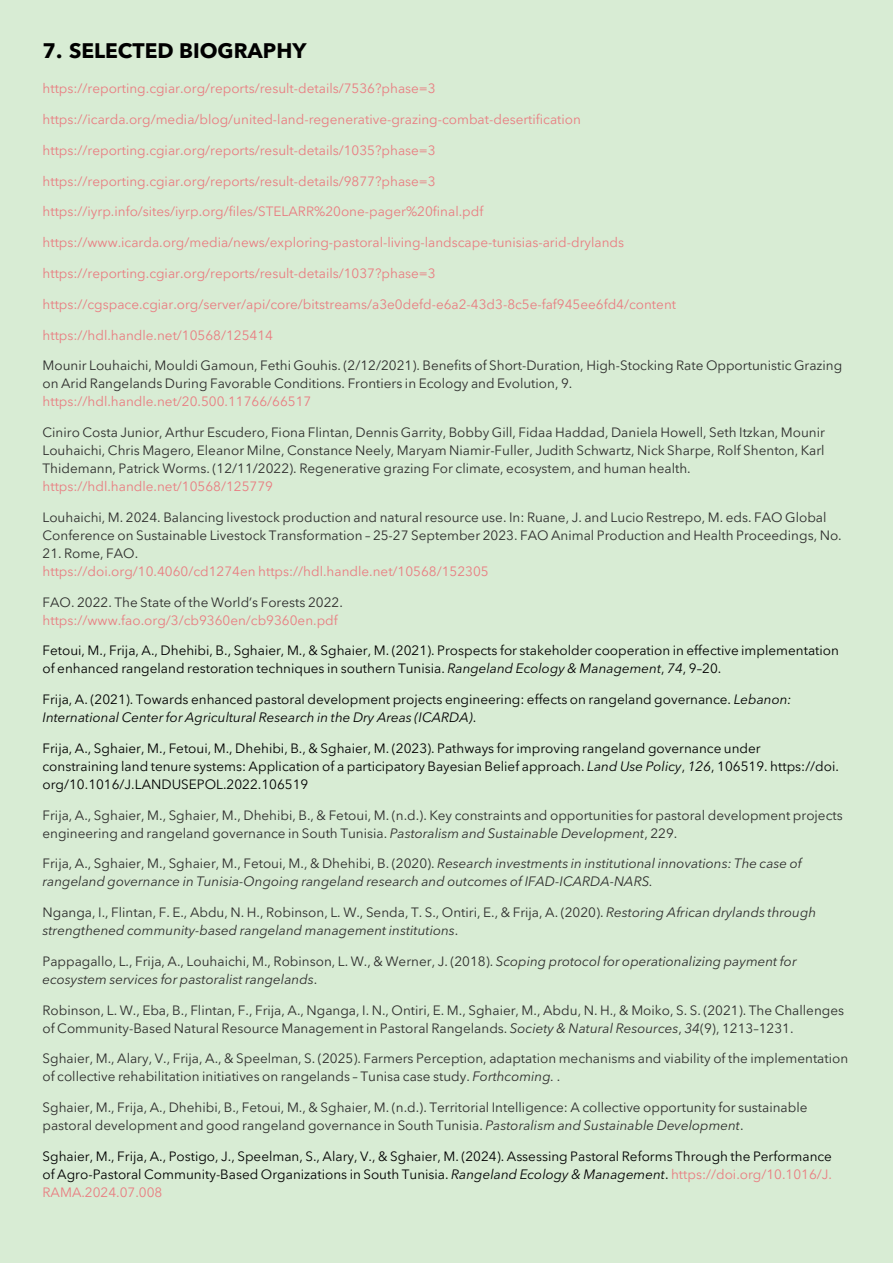
<style>
.page{position:relative;width:893px;height:1263px;background:#d8ecd4}
.page>*{position:absolute;margin:0;border:0;box-sizing:border-box;transform-origin:0 0}
.t1{font:700 21px "Avenir Next LT Pro";color:#000}
.t2{font:13.5px/18px "Avenir Next LT Pro";color:#2e2e2d}
.t3{font:13.5px/18px "Avenir Next LT Pro";color:#000}
.t4{font:13.5px "Avenir Next LT Pro";color:#e97d81}
.t5{font:italic 13.5px/18px "Avenir Next LT Pro";color:#2e2e2d}
.s1{font-style:italic}
.s2{font-style:normal}
.s3{color:#e97d81}
</style>
<div class="page">
<h1 class="t1" style="left:43px;top:38px;width:265px">7. SELECTED BIOGRAPHY</h1>
<p class="t4" style="left:43px;top:81px;width:395px">https://reporting.cgiar.org/reports/result-details/7536?phase=3</p>
<p class="t4" style="left:43px;top:111px;width:540px">https://icarda.org/media/blog/united-land-regenerative-grazing-combat-desertification</p>
<p class="t4" style="left:43px;top:142px;width:395px">https://reporting.cgiar.org/reports/result-details/1035?phase=3</p>
<p class="t4" style="left:43px;top:173px;width:395px">https://reporting.cgiar.org/reports/result-details/9877?phase=3</p>
<p class="t4" style="left:43px;top:204px;width:442px">https://iyrp.info/sites/iyrp.org/files/STELARR%20one-pager%20final.pdf</p>
<p class="t4" style="left:43px;top:234px;width:583px">https://www.icarda.org/media/news/exploring-pastoral-living-landscape-tunisias-arid-drylands</p>
<p class="t4" style="left:43px;top:265px;width:395px">https://reporting.cgiar.org/reports/result-details/1037?phase=3</p>
<p class="t4" style="left:43px;top:296px;width:635px">https://cgspace.cgiar.org/server/api/core/bitstreams/a3e0defd-e6a2-43d3-8c5e-faf945ee6fd4/content</p>
<p class="t4" style="left:43px;top:327px;width:232px">https://hdl.handle.net/10568/125414</p>
<p class="t2" style="left:43px;top:357px;width:801px">Mounir Louhaichi, Mouldi Gamoun, Fethi Gouhis. (2/12/2021). Benefits of Short-Duration, High-Stocking Rate Opportunistic Grazing on Arid Rangelands During Favorable Conditions. Frontiers in Ecology and Evolution, 9.</p>
<p class="t4" style="left:43px;top:393px;width:270px">https://hdl.handle.net/20.500.11766/66517</p>
<p class="t2" style="left:43px;top:423px;width:784px;text-align:justify">Ciniro Costa Junior, Arthur Escudero, Fiona Flintan, Dennis Garrity, Bobby Gill, Fidaa Haddad, Daniela Howell, Seth Itzkan, Mounir Louhaichi, Chris Magero, Eleanor Milne, Constance Neely, Maryam Niamir-Fuller, Judith Schwartz, Nick Sharpe, Rolf Shenton, Karl Thidemann, Patrick Worms. (12/11/2022). Regenerative grazing For climate, ecosystem, and human health.</p>
<p class="t4" style="left:43px;top:478px;width:232px">https://hdl.handle.net/10568/125779</p>
<p class="t2" style="left:43px;top:508px;width:801px">Louhaichi, M. 2024. Balancing livestock production and natural resource use. In: Ruane, J. and Lucio Restrepo, M. eds. FAO Global<br>Conference on Sustainable Livestock Transformation – 25-27 September 2023. FAO Animal Production and Health Proceedings, No.</p>
<p class="t2" style="left:43px;top:544px;width:97px">21. Rome, FAO.</p>
<p class="t4" style="left:43px;top:563px;width:448px">https://doi.org/10.4060/cd1274en https://hdl.handle.net/10568/152305</p>
<p class="t2" style="left:43px;top:593px;width:302px">FAO. 2022. The State of the World’s Forests 2022.</p>
<p class="t4" style="left:43px;top:612px;width:297px">https://www.fao.org/3/cb9360en/cb9360en.pdf</p>
<p class="t3" style="left:43px;top:641px;width:798px">Fetoui, M., Frija, A., Dhehibi, B., Sghaier, M., &amp; Sghaier, M. (2021). Prospects for stakeholder cooperation in effective implementation of enhanced rangeland restoration techniques in southern Tunisia. <span class="s1">Rangeland Ecology &amp; Management</span>, <span class="s1">74</span>, 9–20.</p>
<p class="t3" style="left:43px;top:690px;width:750px">Frija, A. (2021). Towards enhanced pastoral development projects engineering: effects on rangeland governance. <span class="s1">Lebanon:<br>International Center for Agricultural Research in the Dry Areas (ICARDA)</span>.</p>
<p class="t3" style="left:43px;top:739px;width:798px">Frija, A., Sghaier, M., Fetoui, M., Dhehibi, B., &amp; Sghaier, M. (2023). Pathways for improving rangeland governance under constraining land tenure systems: Application of a participatory Bayesian Belief approach. <span class="s1">Land Use Policy</span>, <span class="s1">126</span>, 106519. https://doi. org/10.1016/J.LANDUSEPOL.2022.106519</p>
<p class="t2" style="left:43px;top:806px;width:802px">Frija, A., Sghaier, M., Sghaier, M., Dhehibi, B., &amp; Fetoui, M. (n.d.). Key constraints and opportunities for pastoral development projects engineering and rangeland governance in South Tunisia. <span class="s1">Pastoralism and Sustainable Development</span>, 229.</p>
<p class="t5" style="left:43px;top:854px;width:761px"><span class="s2">Frija, A., Sghaier, M., Sghaier, M., Fetoui, M., &amp; Dhehibi, B. (2020).</span> Research investments in institutional innovations: The case of rangeland governance in Tunisia-Ongoing rangeland research and outcomes of IFAD-ICARDA-NARS.</p>
<p class="t5" style="left:43px;top:903px;width:775px"><span class="s2">Nganga, I., Flintan, F. E., Abdu, N. H., Robinson, L. W., Senda, T. S., Ontiri, E., &amp; Frija, A. (2020).</span> Restoring African drylands through strengthened community-based rangeland management institutions<span class="s2">.</span></p>
<p class="t5" style="left:43px;top:952px;width:756px"><span class="s2">Pappagallo, L., Frija, A., Louhaichi, M., Robinson, L. W., &amp; Werner, J. (2018).</span> Scoping protocol for operationalizing payment for ecosystem services for pastoralist rangelands<span class="s2">.</span></p>
<p class="t2" style="left:43px;top:1001px;width:803px">Robinson, L. W., Eba, B., Flintan, F., Frija, A., Nganga, I. N., Ontiri, E. M., Sghaier, M., Abdu, N. H., &amp; Moiko, S. S. (2021). The Challenges of Community-Based Natural Resource Management in Pastoral Rangelands. <span class="s1">Society &amp; Natural Resources</span>, <span class="s1">34</span>(9), 1213–1231.</p>
<p class="t2" style="left:43px;top:1049px;width:807px">Sghaier, M., Alary, V., Frija, A., &amp; Speelman, S. (2025). Farmers Perception, adaptation mechanisms and viability of the implementation of collective rehabilitation initiatives on rangelands – Tunisa case study. <span class="s1">Forthcoming.</span> .</p>
<p class="t2" style="left:43px;top:1098px;width:766px">Sghaier, M., Frija, A., Dhehibi, B., Fetoui, M., &amp; Sghaier, M. (n.d.). Territorial Intelligence: A collective opportunity for sustainable pastoral development and good rangeland governance in South Tunisia. <span class="s1">Pastoralism and Sustainable Development</span>.</p>
<p class="t3" style="left:43px;top:1147px;width:791px;text-align:justify">Sghaier, M., Frija, A., Postigo, J., Speelman, S., Alary, V., &amp; Sghaier, M. (2024). Assessing Pastoral Reforms Through the Performance of Agro-Pastoral Community-Based Organizations in South Tunisia. <span class="s1">Rangeland Ecology &amp; Management</span>. <span class="s3">https://doi.org/10.1016/J.<br>RAMA.2024.07.008</span></p>
</div>
